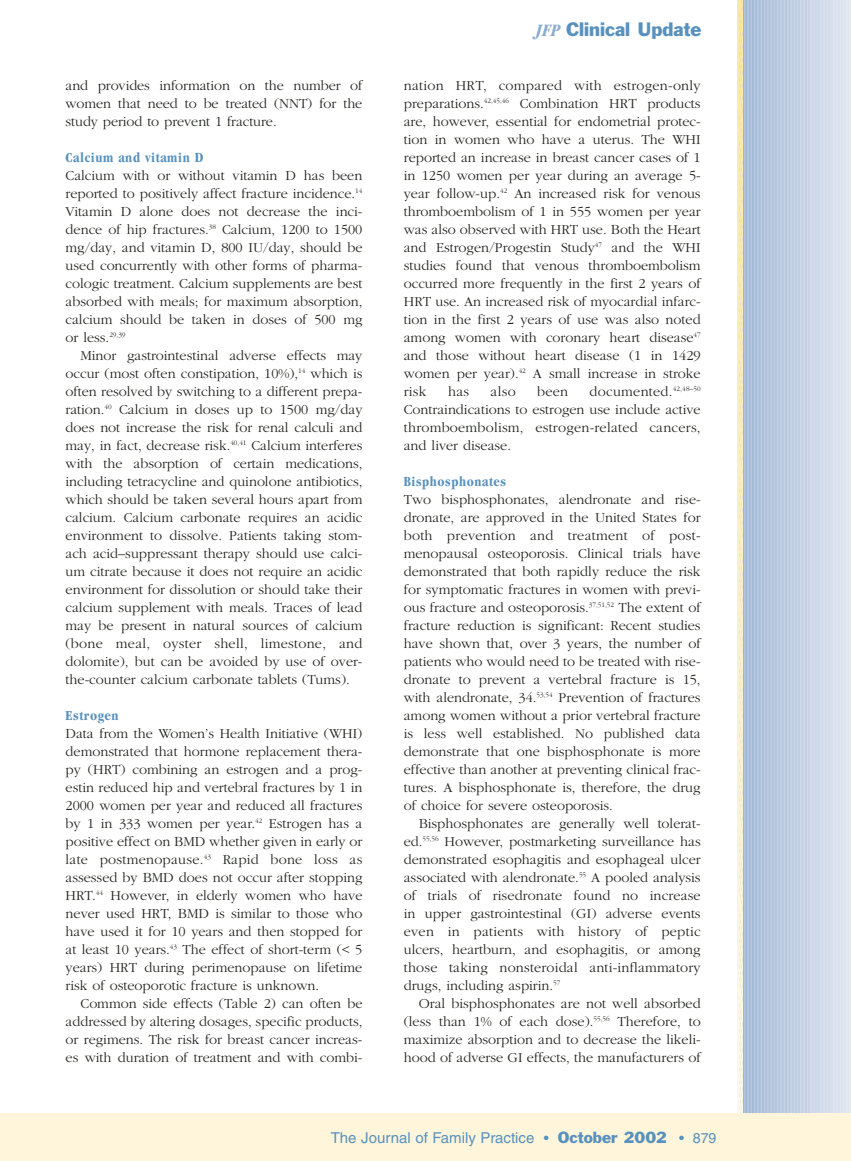
<style>
.page{position:relative;width:851px;height:1161px;background:#fff}
.page>*{position:absolute;margin:0;border:0;box-sizing:border-box;transform-origin:0 0}
.t1{font:18px "Franklin Gothic";color:#5891bd}
.t2{font:15px "Helvetica";color:#5891bd}
.t3{font:300 14.25px/18px "Garamond";color:#20231e;text-align:justify}
.t4{font:700 condensed 14.25px "Garamond";letter-spacing:.04em;color:#5891bd}
.s1{font-family:"Garamond";font-weight:700;font-style:italic;font-stretch:condensed;color:#8babcd}
.s2{font-size:14.25px}
.s3{font-family:"Franklin Gothic"}
</style>
<div class="page">
<svg style="left:742px;top:0;width:1px;height:1114px"></svg>
<hr style="left:743px;top:0;width:4px;height:1161px;background:#9fb8d5">
<hr style="left:744px;top:0;width:4px;height:1161px;background:#b1c5dd">
<div style="left:745px;top:0;width:5px;height:1161px;background:#a1b9d6"></div>
<hr style="left:747px;top:0;width:4px;height:1161px;background:#afc3dc">
<div style="left:748px;top:0;width:5px;height:1161px;background:#a3bad7"></div>
<svg style="left:751px;top:0;width:2px;height:1114px;fill:#b6c8da"></svg>
<hr style="left:753px;top:0;width:4px;height:1161px;background:#a5bcd7">
<hr style="left:754px;top:0;width:4px;height:1161px;background:#b7c9df">
<div style="left:755px;top:0;width:5px;height:1161px;background:#a7bdd8"></div>
<hr style="left:757px;top:0;width:4px;height:1161px;background:#b6c8de">
<div style="left:758px;top:0;width:5px;height:1161px;background:#a9bed9"></div>
<hr style="left:760px;top:0;width:4px;height:1161px;background:#b1c4dc">
<hr style="left:763px;top:0;width:4px;height:1161px;background:#abc0da">
<hr style="left:764px;top:0;width:4px;height:1161px;background:#bccce1">
<div style="left:765px;top:0;width:5px;height:1161px;background:#adc1db"></div>
<hr style="left:767px;top:0;width:4px;height:1161px;background:#bccce1">
<div style="left:768px;top:0;width:5px;height:1161px;background:#afc2dc"></div>
<hr style="left:770px;top:0;width:4px;height:1161px;background:#b8c9e0">
<hr style="left:773px;top:0;width:4px;height:1161px;background:#b2c4dd">
<svg style="left:774px;top:0;width:2px;height:1114px;fill:#c2d0dd"></svg>
<hr style="left:777px;top:0;width:4px;height:1161px;background:#c1d0e3">
<div style="left:778px;top:0;width:5px;height:1161px;background:#b5c6de"></div>
<hr style="left:780px;top:0;width:4px;height:1161px;background:#bfcee2">
<div style="left:781px;top:0;width:5px;height:1161px;background:#b7c8df"></div>
<svg style="left:784px;top:0;width:2px;height:1114px;fill:#c6d3df"></svg>
<hr style="left:786px;top:0;width:4px;height:1161px;background:#b9cae0">
<hr style="left:787px;top:0;width:4px;height:1161px;background:#c6d4e6">
<div style="left:788px;top:0;width:5px;height:1161px;background:#bbcbe1"></div>
<hr style="left:790px;top:0;width:4px;height:1161px;background:#c5d3e5">
<div style="left:791px;top:0;width:5px;height:1161px;background:#bdcce2"></div>
<hr style="left:794px;top:0;width:4px;height:1161px;background:#cad6e2">
<hr style="left:796px;top:0;width:4px;height:1161px;background:#c0cee3">
<hr style="left:797px;top:0;width:4px;height:1161px;background:#ccd7e8">
<div style="left:798px;top:0;width:5px;height:1161px;background:#c1cfe3"></div>
<hr style="left:800px;top:0;width:4px;height:1161px;background:#ccd7e7">
<div style="left:801px;top:0;width:5px;height:1161px;background:#cad6e3"></div>
<hr style="left:804px;top:0;width:4px;height:1161px;background:#cfd9e4">
<hr style="left:806px;top:0;width:4px;height:1161px;background:#c6d3e5">
<hr style="left:807px;top:0;width:4px;height:1161px;background:#d1dbea">
<div style="left:808px;top:0;width:5px;height:1161px;background:#c8d4e7"></div>
<hr style="left:810px;top:0;width:4px;height:1161px;background:#d2dceb">
<div style="left:811px;top:0;width:5px;height:1161px;background:#cad5e7"></div>
<hr style="left:813px;top:0;width:4px;height:1161px;background:#d1daea">
<hr style="left:816px;top:0;width:4px;height:1161px;background:#ccd7e8">
<hr style="left:817px;top:0;width:4px;height:1161px;background:#d6dee8">
<hr style="left:819px;top:0;width:4px;height:1161px;background:#ced9e9">
<hr style="left:820px;top:0;width:4px;height:1161px;background:#d7e0ed">
<div style="left:821px;top:0;width:5px;height:1161px;background:#d7dfed"></div>
<hr style="left:826px;top:0;width:4px;height:1161px;background:#d3dcea">
<hr style="left:827px;top:0;width:4px;height:1161px;background:#dbe2ea">
<hr style="left:829px;top:0;width:4px;height:1161px;background:#d5ddeb">
<hr style="left:830px;top:0;width:4px;height:1161px;background:#dde3ee">
<div style="left:831px;top:0;width:5px;height:1161px;background:#d7deec"></div>
<hr style="left:836px;top:0;width:4px;height:1161px;background:#dae1ee">
<hr style="left:840px;top:0;width:4px;height:1161px;background:#dce3ef">
<div style="left:844px;top:0;width:5px;height:1161px;background:#dfe5f0"></div>
<hr style="left:849px;top:0;width:1px;height:1161px;background:#e2e8f1">
<svg style="left:737px;top:0;width:5px;height:1114px;background:#f9edc6"></svg>
<div style="left:0;top:1114px;width:850px;height:47px;background:#fef5da"></div>
<p class="t3" style="left:66px;top:78px;width:298px">and provides information on the number of women that need to be treated (NNT) for the study period to prevent 1 fracture.</p>
<p class="t4" style="left:66px;top:152px;width:139px">Calcium and vitamin D</p>
<p class="t3" style="left:66px;top:168px;width:298px">Calcium with or without vitamin D has been reported to positively affect fracture incidence.<sup>14<br></sup>Vitamin D alone does not decrease the inci&shy;dence of hip fractures.<sup>38</sup> Calcium, 1200 to 1500 mg/day, and vitamin D, 800 IU/day, should be used concurrently with other forms of pharma&shy;cologic treatment. Calcium supplements are best absorbed with meals; for maximum absorption, calcium should be taken in doses of 500 mg or less.<sup>29,39</sup></p>
<p class="t3" style="left:66px;top:348px;width:298px;text-indent:15px">Minor gastrointestinal adverse effects may occur (most often constipation, 10%),<sup>14</sup> which is often resolved by switching to a different prepa&shy;ration.<sup>40</sup> Calcium in doses up to 1500 mg/day does not increase the risk for renal calculi and may, in fact, decrease risk.<sup>40,41</sup> Calcium interferes with the absorption of certain medications, including tetracycline and quinolone antibiotics, which should be taken several hours apart from calcium. Calcium carbonate requires an acidic environment to dissolve. Patients taking stom&shy;ach acid–suppressant therapy should use calci&shy;um citrate because it does not require an acidic environment for dissolution or should take their calcium supplement with meals. Traces of lead may be present in natural sources of calcium (bone meal, oyster shell, limestone, and dolomite), but can be avoided by use of over&shy;the-counter calcium carbonate tablets (Tums).</p>
<p class="t4" style="left:66px;top:710px;width:55px">Estrogen</p>
<p class="t3" style="left:66px;top:726px;width:298px">Data from the Women’s Health Initiative (WHI) demonstrated that hormone replacement thera&shy;py (HRT) combining an estrogen and a prog&shy;estin reduced hip and vertebral fractures by 1 in 2000 women per year and reduced all fractures by 1 in 333 women per year.<sup>42</sup> Estrogen has a positive effect on BMD whether given in early or late postmenopause.<sup>43</sup> Rapid bone loss as assessed by BMD does not occur after stopping HRT.<sup>44</sup> However, in elderly women who have never used HRT, BMD is similar to those who have used it for 10 years and then stopped for at least 10 years.<sup>43</sup> The effect of short-term (&lt; 5 years) HRT during perimenopause on lifetime risk of osteoporotic fracture is unknown.</p>
<p class="t3" style="left:66px;top:996px;width:298px;text-indent:15px">Common side effects (Table 2) can often be addressed by altering dosages, specific products, or regimens. The risk for breast cancer increas&shy;es with duration of treatment and with combi-</p>
<p class="t1" style="left:536px;top:23px;width:166px"><span class="s1">JFP</span> Clinical Update</p>
<p class="t3" style="left:404px;top:78px;width:298px">nation HRT, compared with estrogen-only preparations.<sup>42,45,46</sup> Combination HRT products are, however, essential for endometrial protec&shy;tion in women who have a uterus. The WHI reported an increase in breast cancer cases of 1 in 1250 women per year during an average 5- year follow-up.<sup>42</sup> An increased risk for venous thromboembolism of 1 in 555 women per year was also observed with HRT use. Both the Heart and Estrogen/Progestin Study<sup>47</sup> and the WHI studies found that venous thromboembolism occurred more frequently in the first 2 years of HRT use. An increased risk of myocardial infarc&shy;tion in the first 2 years of use was also noted among women with coronary heart disease<sup>47 </sup>and those without heart disease (1 in 1429 women per year).<sup>42</sup> A small increase in stroke risk</p>
<p class="t3" style="left:404px;top:384px;width:298px;text-indent:186px">documented.<sup>42,48–50<br></sup>Contraindications to estrogen use include active thromboembolism, estrogen-related cancers, and liver disease.</p>
<p class="t4" style="left:404px;top:476px;width:104px">Bisphosphonates</p>
<p class="t3" style="left:404px;top:492px;width:298px">Two bisphosphonates, alendronate and rise&shy;dronate, are approved in the United States for both prevention and treatment of post&shy;menopausal osteoporosis. Clinical trials have demonstrated that both rapidly reduce the risk for symptomatic fractures in women with previ&shy;ous fracture and osteoporosis.<sup>37,51,52</sup> The extent of fracture reduction is significant: Recent studies have shown that, over 3 years, the number of patients who would need to be treated with rise&shy;dronate to prevent a vertebral fracture is 15, with alendronate, 34.<sup>53,54</sup> Prevention of fractures among women without a prior vertebral fracture is less well established. No published data demonstrate that one bisphosphonate is more effective than another at preventing clinical frac&shy;tures. A bisphosphonate is, therefore, the drug of choice for severe osteoporosis.</p>
<p class="t3" style="left:404px;top:816px;width:298px;text-indent:15px">Bisphosphonates are generally well tolerat&shy;ed.<sup>55,56</sup> However, postmarketing surveillance has demonstrated esophagitis and esophageal ulcer associated with alendronate.<sup>55</sup> A pooled analysis of trials of risedronate found no increase in upper gastrointestinal (GI) adverse events even in patients with history of peptic ulcers, heartburn, and esophagitis, or among those taking nonsteroidal anti-inflammatory drugs, including aspirin.<sup>57</sup></p>
<p class="t3" style="left:404px;top:996px;width:298px;text-indent:15px">Oral bisphosphonates are not well absorbed (less than 1% of each dose).<sup>55,56</sup> Therefore, to maximize absorption and to decrease the likeli&shy;hood of adverse GI effects, the manufacturers of</p>
<p class="t3" style="left:448px;top:384px;width:23px">has</p>
<p class="t3" style="left:490px;top:384px;width:27px">also</p>
<p class="t3" style="left:537px;top:384px;width:33px">been</p>
<p class="t2" style="left:331px;top:1132px;width:387px">The Journal of Family Practice <span class="s2">•</span> <span class="s3">October 2002</span> <span class="s2">• 879</span></p>
</div>
